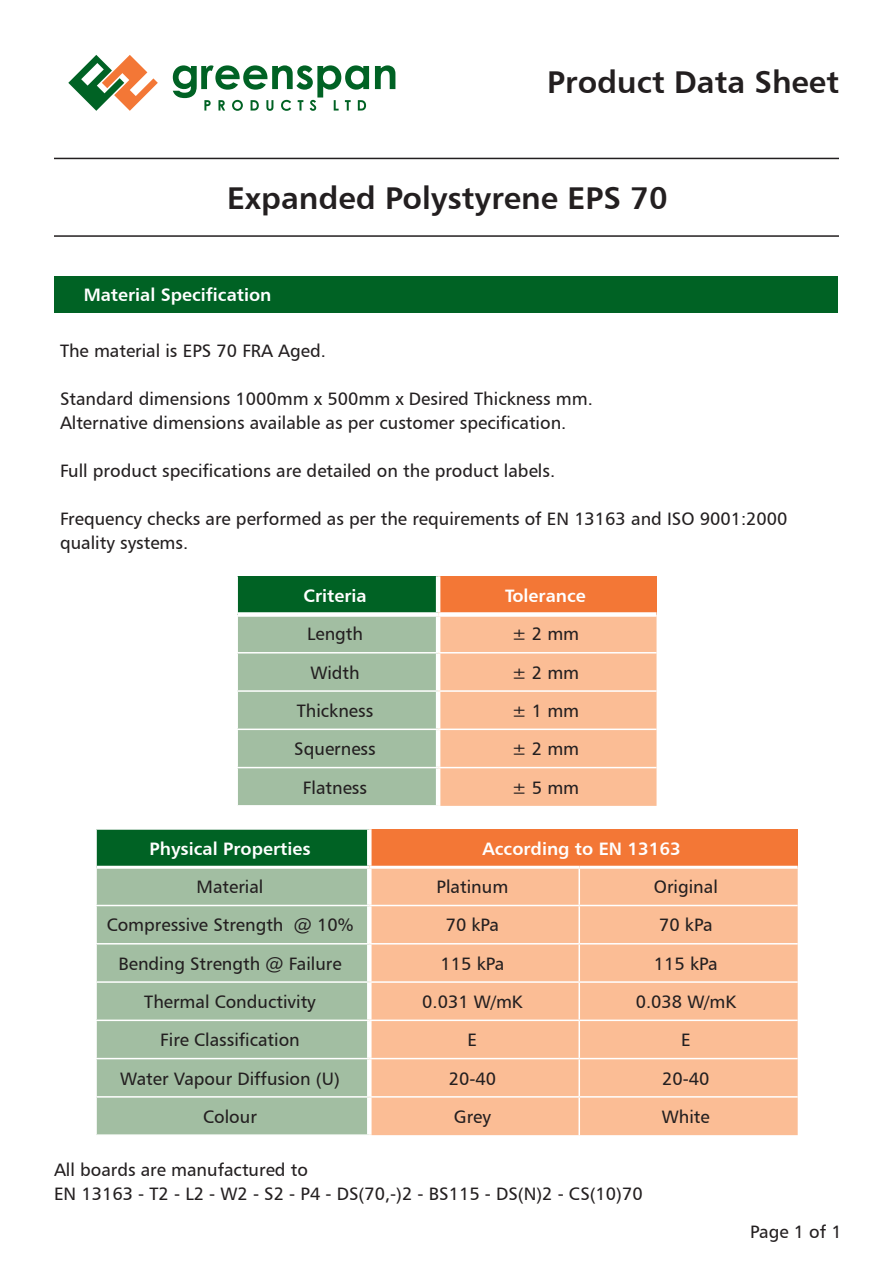
<style>
.page{position:relative;width:893px;height:1263px;background:#fff}
.page>*{position:absolute;margin:0;border:0;box-sizing:border-box;transform-origin:0 0}
.t1{font:31.5px "Humanist 777 BT Bold B";color:#231f20}
.t2{font:18px/24px "Humanist 777 BT Roman B";color:#231f20}
.t3{font:18px "Humanist 777 BT Bold B";color:#fff}
</style>
<div class="page">
<svg style="left:68px;top:55px;width:90px;height:56px"></svg>
<svg style="left:375px;top:65px;width:20px;height:24px"></svg>
<svg style="left:173px;top:65px;width:196px;height:46px"></svg>
<hr style="left:54px;top:158px;width:785px;height:1px;background:#231f20">
<hr style="left:54px;top:235px;width:785px;height:2px;background:#231f20">
<div style="left:54px;top:276px;width:783px;height:37px;background:#006224"></div>
<div style="left:237px;top:576px;width:201px;height:38px;background:#006224"></div>
<div style="left:438px;top:576px;width:218px;height:38px;background:#f37736"></div>
<svg style="left:238px;top:617px;width:418px;height:189px;background:#d0bf9d"></svg>
<div style="left:238px;top:612px;width:200px;height:5px;background:#fff"></div>
<div style="left:438px;top:612px;width:218px;height:5px;background:#fff"></div>
<hr style="left:436px;top:576px;width:4px;height:36px;background:#fff">
<hr style="left:436px;top:617px;width:4px;height:35px;background:#fff">
<hr style="left:436px;top:653px;width:4px;height:37px;background:#fff">
<hr style="left:436px;top:692px;width:4px;height:36px;background:#fff">
<hr style="left:436px;top:730px;width:4px;height:37px;background:#fff">
<hr style="left:436px;top:768px;width:4px;height:37px;background:#fff">
<hr style="left:236px;top:805px;width:204px;height:2px;background:#fff">
<hr style="left:438px;top:652px;width:218px;height:1px;background:#fff">
<hr style="left:438px;top:690px;width:218px;height:2px;background:#fff">
<hr style="left:438px;top:728px;width:218px;height:2px;background:#fff">
<hr style="left:438px;top:767px;width:218px;height:1px;background:#fff">
<hr style="left:236px;top:652px;width:202px;height:1px;background:#fff">
<hr style="left:236px;top:690px;width:202px;height:2px;background:#fff">
<hr style="left:236px;top:728px;width:202px;height:2px;background:#fff">
<hr style="left:236px;top:767px;width:202px;height:1px;background:#fff">
<hr style="left:236px;top:576px;width:2px;height:38px;background:#fff">
<div style="left:96px;top:829px;width:273px;height:38px;background:#006224"></div>
<div style="left:369px;top:829px;width:429px;height:38px;background:#f37736"></div>
<div style="left:97px;top:869px;width:270px;height:265px;background:#a2bea2"></div>
<div style="left:372px;top:869px;width:426px;height:266px;background:#fbbd95"></div>
<div style="left:367px;top:830px;width:5px;height:36px;background:#fff"></div>
<hr style="left:97px;top:866px;width:272px;height:3px;background:#fff">
<hr style="left:369px;top:866px;width:210px;height:3px;background:#fff">
<hr style="left:579px;top:866px;width:219px;height:3px;background:#fff">
<hr style="left:578px;top:869px;width:2px;height:36px;background:#fff">
<hr style="left:95px;top:905px;width:274px;height:1px;background:#fff">
<hr style="left:369px;top:905px;width:210px;height:1px;background:#fff">
<hr style="left:579px;top:905px;width:219px;height:1px;background:#fff">
<hr style="left:578px;top:906px;width:2px;height:37px;background:#fff">
<hr style="left:95px;top:943px;width:274px;height:1px;background:#fff">
<hr style="left:369px;top:943px;width:210px;height:1px;background:#fff">
<hr style="left:579px;top:943px;width:219px;height:1px;background:#fff">
<hr style="left:578px;top:944px;width:2px;height:37px;background:#fff">
<hr style="left:95px;top:981px;width:274px;height:2px;background:#fff">
<hr style="left:369px;top:981px;width:210px;height:2px;background:#fff">
<hr style="left:579px;top:981px;width:219px;height:2px;background:#fff">
<hr style="left:578px;top:983px;width:2px;height:36px;background:#fff">
<hr style="left:95px;top:1019px;width:274px;height:2px;background:#fff">
<hr style="left:369px;top:1019px;width:210px;height:2px;background:#fff">
<hr style="left:579px;top:1019px;width:219px;height:2px;background:#fff">
<hr style="left:578px;top:1021px;width:2px;height:37px;background:#fff">
<hr style="left:95px;top:1058px;width:274px;height:1px;background:#fff">
<hr style="left:369px;top:1058px;width:210px;height:1px;background:#fff">
<hr style="left:579px;top:1058px;width:219px;height:1px;background:#fff">
<hr style="left:578px;top:1059px;width:2px;height:37px;background:#fff">
<hr style="left:95px;top:1096px;width:274px;height:1px;background:#fff">
<hr style="left:369px;top:1096px;width:210px;height:1px;background:#fff">
<hr style="left:579px;top:1096px;width:219px;height:1px;background:#fff">
<hr style="left:578px;top:1097px;width:2px;height:38px;background:#fff">
<hr style="left:95px;top:828px;width:277px;height:2px;background:#fff">
<hr style="left:95px;top:830px;width:2px;height:37px;background:#fff">
<p class="t1" style="left:547px;top:63px;width:293px">Product Data Sheet</p>
<p class="t1" style="left:227px;top:178px;width:442px">Expanded Polystyrene EPS 70</p>
<p class="t3" style="left:84px;top:284px;width:189px">Material Specification</p>
<p class="t2" style="left:60px;top:338px;width:267px">The material is EPS 70 FRA Aged.</p>
<p class="t2" style="left:60px;top:386px;width:534px">Standard dimensions 1000mm x 500mm x Desired Thickness mm.</p>
<p class="t2" style="left:60px;top:410px;width:508px">Alternative dimensions available as per customer specification.</p>
<p class="t2" style="left:60px;top:458px;width:497px">Full product specifications are detailed on the product labels.</p>
<p class="t2" style="left:60px;top:506px;width:729px">Frequency checks are performed as per the requirements of EN 13163 and ISO 9001:2000 quality systems.</p>
<p class="t3" style="left:303px;top:584px;width:65px">Criteria</p>
<p class="t3" style="left:505px;top:584px;width:82px">Tolerance</p>
<p class="t2" style="left:307px;top:622px;width:57px">Length</p>
<p class="t2" style="left:512px;top:622px;width:69px">± 2 mm</p>
<p class="t2" style="left:310px;top:660px;width:51px">Width</p>
<p class="t2" style="left:512px;top:660px;width:69px">± 2 mm</p>
<p class="t2" style="left:297px;top:698px;width:78px">Thickness</p>
<p class="t2" style="left:512px;top:698px;width:69px">± 1 mm</p>
<p class="t2" style="left:294px;top:737px;width:83px">Squerness</p>
<p class="t2" style="left:512px;top:737px;width:69px">± 2 mm</p>
<p class="t2" style="left:303px;top:775px;width:66px">Flatness</p>
<p class="t2" style="left:512px;top:775px;width:69px">± 5 mm</p>
<p class="t3" style="left:150px;top:837px;width:162px">Physical Properties</p>
<p class="t3" style="left:482px;top:837px;width:200px">According to EN 13163</p>
<p class="t2" style="left:197px;top:874px;width:68px">Material</p>
<p class="t2" style="left:437px;top:874px;width:73px">Platinum</p>
<p class="t2" style="left:654px;top:874px;width:65px">Original</p>
<p class="t2" style="left:107px;top:913px;width:248px">Compressive Strength @ 10%</p>
<p class="t2" style="left:446px;top:913px;width:55px">70 kPa</p>
<p class="t2" style="left:659px;top:913px;width:55px">70 kPa</p>
<p class="t2" style="left:118px;top:951px;width:225px">Bending Strength @ Failure</p>
<p class="t2" style="left:440px;top:951px;width:65px">115 kPa</p>
<p class="t2" style="left:654px;top:951px;width:65px">115 kPa</p>
<p class="t2" style="left:144px;top:989px;width:173px">Thermal Conductivity</p>
<p class="t2" style="left:422px;top:989px;width:102px">0.031 W/mK</p>
<p class="t2" style="left:636px;top:989px;width:102px">0.038 W/mK</p>
<p class="t2" style="left:160px;top:1028px;width:141px">Fire Classification</p>
<p class="t2" style="left:468px;top:1028px;width:11px">E</p>
<p class="t2" style="left:681px;top:1028px;width:11px">E</p>
<p class="t2" style="left:120px;top:1066px;width:221px">Water Vapour Diffusion (U)</p>
<p class="t2" style="left:449px;top:1066px;width:49px">20-40</p>
<p class="t2" style="left:662px;top:1066px;width:49px">20-40</p>
<p class="t2" style="left:203px;top:1104px;width:55px">Colour</p>
<p class="t2" style="left:454px;top:1104px;width:39px">Grey</p>
<p class="t2" style="left:662px;top:1104px;width:49px">White</p>
<p class="t2" style="left:54px;top:1157px;width:255px">All boards are manufactured to</p>
<p class="t2" style="left:54px;top:1181px;width:590px">EN 13163 - T2 - L2 - W2 - S2 - P4 - DS(70,-)2 - BS115 - DS(N)2 - CS(10)70</p>
<p class="t2" style="left:750px;top:1220px;width:93px">Page 1 of 1</p>
</div>
